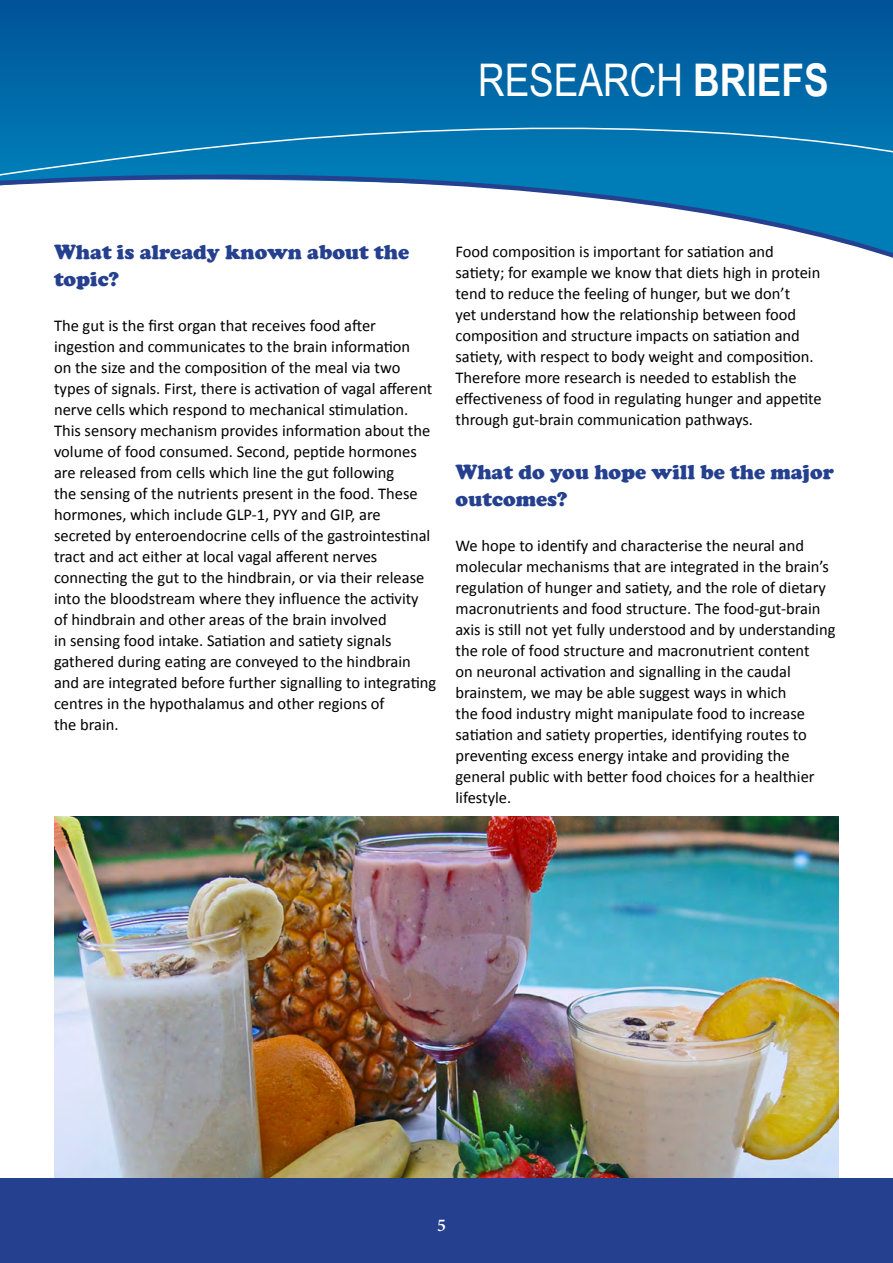
<style>
.page{position:relative;width:893px;height:1263px;background:#fff}
.page>*{position:absolute;margin:0;border:0;box-sizing:border-box;transform-origin:0 0}
.t1{font:45px "Arial Narrow";color:#fff}
.t2{font:900 21px/27px "Cooper";color:#25408f}
.t3{font:600 18px "Minion Pro";color:#fff}
.t4{font:16.5px/21px "Calibri";color:#000}
.s1{font-weight:700}
</style>
<div class="page">
<div style="left:0;top:1178px;width:893px;height:85px;background:#25408f"></div>
<img style="left:55px;top:816px;width:784px;height:362px">
<svg style="left:0;top:0;width:893px;height:112px;background:#0060a1"></svg>
<div style="left:0;top:112px;width:893px;height:53px;background:#0075b1"></div>
<svg style="left:0;top:165px;width:893px;height:93px"></svg>
<h1 class="t1" style="left:478px;top:55px;width:352px">RESEARCH <span class="s1">BRIEFS</span></h1>
<p class="t2" style="left:54px;top:238px;width:357px">What is already known about the topic?</p>
<p class="t4" style="left:54px;top:314px;width:384px">The gut is the first organ that receives food after ingestion and communicates to the brain information<br>on the size and the composition of the meal via two types of signals. First, there is activation of vagal afferent nerve cells which respond to mechanical stimulation.<br>This sensory mechanism provides information about the volume of food consumed. Second, peptide hormones are released from cells which line the gut following<br>the sensing of the nutrients present in the food. These hormones, which include GLP-1, PYY and GIP, are secreted by enteroendocrine cells of the gastrointestinal tract and act either at local vagal afferent nerves connecting the gut to the hindbrain, or via their release into the bloodstream where they influence the activity of hindbrain and other areas of the brain involved<br>in sensing food intake. Satiation and satiety signals gathered during eating are conveyed to the hindbrain and are integrated before further signalling to integrating centres in the hypothalamus and other regions of<br>the brain.</p>
<p class="t4" style="left:455px;top:240px;width:368px">Food composition is important for satiation and satiety; for example we know that diets high in protein tend to reduce the feeling of hunger, but we don’t<br>yet understand how the relationship between food composition and structure impacts on satiation and satiety, with respect to body weight and composition.<br>Therefore more research is needed to establish the effectiveness of food in regulating hunger and appetite through gut-brain communication pathways.</p>
<p class="t2" style="left:455px;top:458px;width:380px">What do you hope will be the major outcomes?</p>
<p class="t4" style="left:455px;top:534px;width:381px">We hope to identify and characterise the neural and molecular mechanisms that are integrated in the brain’s regulation of hunger and satiety, and the role of dietary macronutrients and food structure. The food-gut-brain axis is still not yet fully understood and by understanding the role of food structure and macronutrient content<br>on neuronal activation and signalling in the caudal brainstem, we may be able suggest ways in which<br>the food industry might manipulate food to increase satiation and satiety properties, identifying routes to preventing excess energy intake and providing the general public with better food choices for a healthier lifestyle.</p>
<p class="t3" style="left:437px;top:1212px;width:10px">5</p>
</div>
